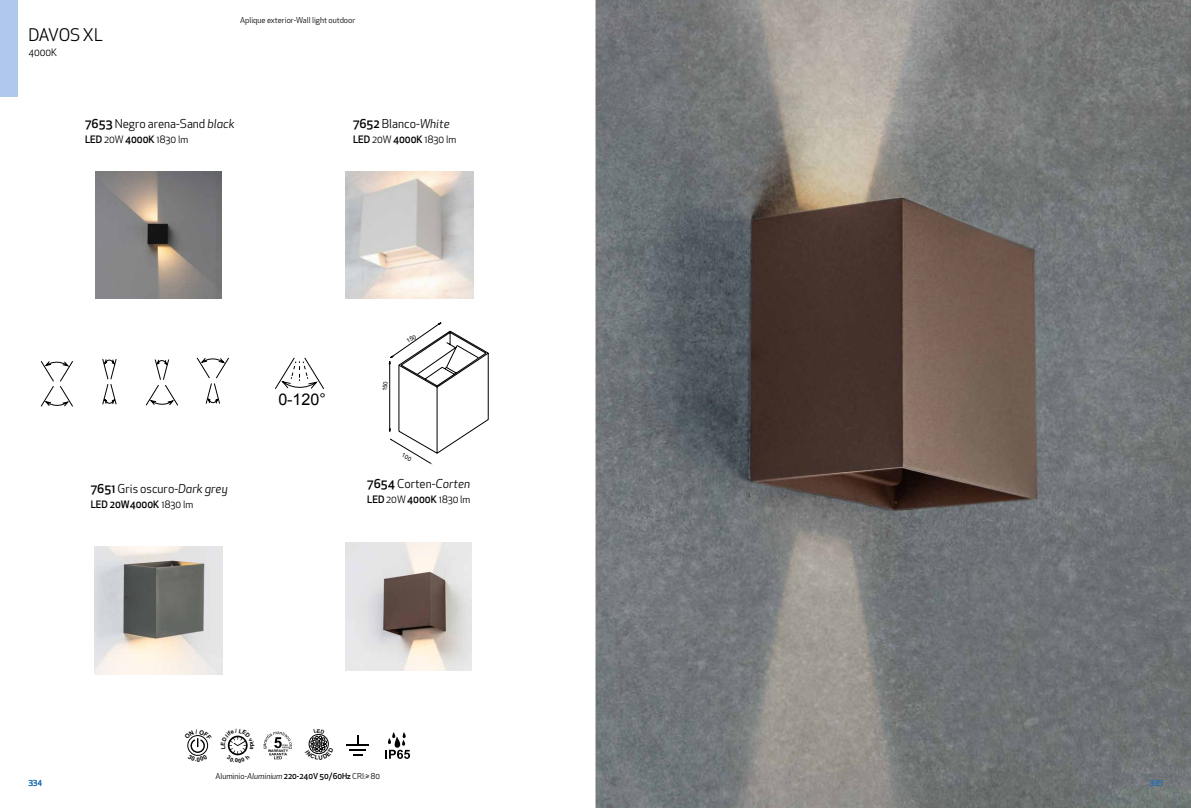
<style>
.page{position:relative;width:1191px;height:808px;background:#fff}
.page>*{position:absolute;margin:0;border:0;box-sizing:border-box;transform-origin:0 0}
.t1{font:17px "Apex New";letter-spacing:-.02em;color:#000}
.t2{font:16.1px "Arial";color:#000}
.t3{font:12px "Apex New";color:#000}
.t4{font:10px "Apex New";color:#000}
.t5{font:500 10px "Apex New";color:#000}
.t6{font:8px "Apex New";color:#000}
.t7{font:8px "Apex New";color:#1d71b8}
.s1{font-weight:500}
.s2{font-style:italic}
.s3{font-weight:400}
</style>
<div class="page">
<img style="left:595px;top:0;width:596px;height:808px">
<svg style="left:40px;top:357px;width:189px;height:50px"></svg>
<svg style="left:275px;top:357px;width:49px;height:32px"></svg>
<img style="left:95px;top:547px;width:128px;height:127px">
<img style="left:346px;top:542px;width:126px;height:128px">
<img style="left:346px;top:171px;width:127px;height:128px">
<svg style="left:263px;top:732px;width:29px;height:27px"></svg>
<hr style="left:346px;top:744px;width:23px;height:2px;background:#000">
<svg style="left:350px;top:735px;width:16px;height:20px"></svg>
<svg style="left:385px;top:732px;width:25px;height:27px"></svg>
<div style="left:0;top:0;width:17px;height:96px;background:#b0c8ec"></div>
<img style="left:96px;top:172px;width:126px;height:126px">
<svg style="left:388px;top:323px;width:100px;height:142px"></svg>
<svg style="left:187px;top:735px;width:22px;height:21px"></svg>
<svg style="left:227px;top:735px;width:21px;height:21px"></svg>
<svg style="left:308px;top:733px;width:21px;height:22px"></svg>
<h1 class="t1" style="left:28px;top:24px;width:76px">DAVOS XL</h1>
<p class="t4" style="left:28px;top:46px;width:30px">4000K</p>
<p class="t6" style="left:240px;top:15px;width:117px">Aplique exterior-Wall light outdoor</p>
<p class="t3" style="left:85px;top:116px;width:151px"><span class="s1">7653</span> Negro arena-Sand <span class="s2">black</span></p>
<p class="t4" style="left:85px;top:133px;width:105px"><span class="s1">LED</span> 20W <span class="s1">4000K</span> 1830 lm</p>
<p class="t3" style="left:353px;top:116px;width:98px"><span class="s1">7652</span> Blanco-<span class="s2">White</span></p>
<p class="t4" style="left:353px;top:133px;width:105px"><span class="s1">LED</span> 20W <span class="s1">4000K</span> 1830 lm</p>
<p class="t3" style="left:91px;top:481px;width:138px"><span class="s1">7651</span> Gris oscuro-<span class="s2">Dark grey</span></p>
<p class="t5" style="left:91px;top:498px;width:104px">LED 20W4000K <span class="s3">1830 lm</span></p>
<h2 class="t2" style="left:278px;top:389px;width:49px">0-120°</h2>
<p class="t3" style="left:367px;top:476px;width:104px"><span class="s1">7654</span> Corten-<span class="s2">Corten</span></p>
<p class="t4" style="left:367px;top:493px;width:105px"><span class="s1">LED</span> 20W <span class="s1">4000K</span> 1830 lm</p>
<p class="t7" style="left:28px;top:778px;width:15px">334</p>
<p class="t6" style="left:215px;top:771px;width:166px">Aluminio-<span class="s2">Aluminium</span> <span class="s1">220-240V 50/60Hz</span> CRI:≥ 80</p>
<p class="t7" style="left:1149px;top:778px;width:15px">335</p>
</div>
